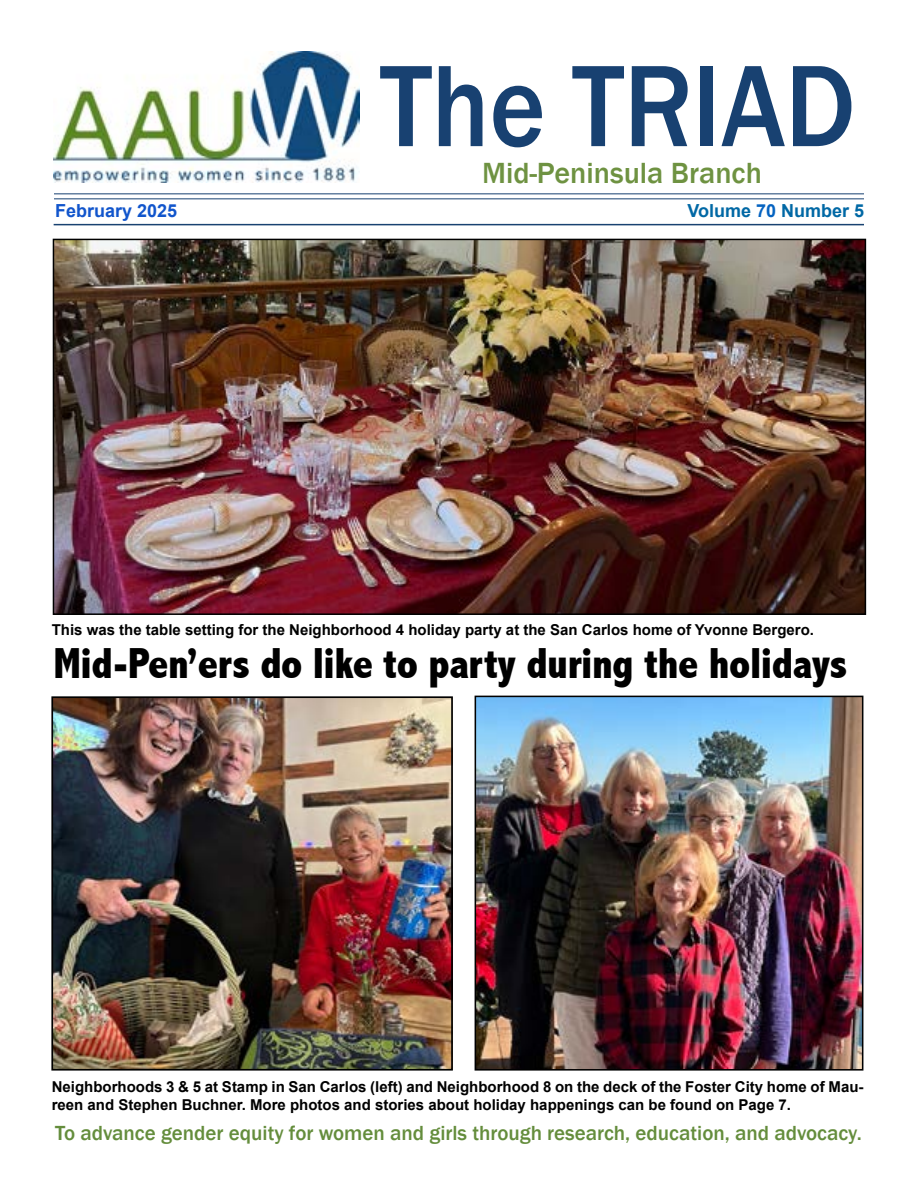
<style>
.page{position:relative;width:918px;height:1188px;background:#fff}
.page>*{position:absolute;margin:0;border:0;box-sizing:border-box;transform-origin:0 0}
.t1{font:500 120px "Franklin Gothic";color:#184171;scale:.89 1}
.t2{font:800 condensed 43.5px "Abadi";letter-spacing:-.01em;color:#000}
.t3{font:500 30px "Franklin Gothic";color:#6e9241}
.t4{font:500 21px "Franklin Gothic";color:#648d3c}
.t5{font:700 18px "Arial";color:#0068a5}
.t6{font:700 18px "Arial";color:#15c}
.t7{font:700 15px/18px "Arial";color:#000}
.s1{color:#0563c1}
</style>
<div class="page">
<hr style="left:54px;top:193px;width:810px;height:1px;background:#184171">
<hr style="left:54px;top:198px;width:810px;height:1px;background:#184171">
<img style="left:54px;top:52px;width:306px;height:131px">
<hr style="left:54px;top:224px;width:810px;height:1px;background:#184271">
<img style="left:56px;top:242px;width:807px;height:370px">
<div style="left:53px;top:239px;width:813px;height:376px;border:2px solid #000"></div>
<img style="left:54px;top:699px;width:396px;height:369px">
<div style="left:51px;top:696px;width:402px;height:375px;border:2px solid #000"></div>
<img style="left:478px;top:699px;width:382px;height:369px">
<div style="left:475px;top:696px;width:388px;height:375px;border:2px solid #000"></div>
<h1 class="t1" style="left:380px;top:32px;width:536px">The TRIAD</h1>
<h3 class="t3" style="left:482px;top:154px;width:281px">Mid-Peninsula Branch</h3>
<p class="t6" style="left:55px;top:199px;width:124px">February 2025</p>
<p class="t5" style="left:687px;top:199px;width:178px">Volume <span class="s1">70</span> Number 5</p>
<p class="t7" style="left:52px;top:621px;width:764px">This was the table setting for the Neighborhood 4 holiday party at the San Carlos home of Yvonne Bergero.</p>
<h2 class="t2" style="left:53px;top:638px;width:796px">Mid-Pen’ers do like to party during the holidays</h2>
<p class="t7" style="left:52px;top:1079px;width:813px">Neighborhoods 3 &amp; 5 at Stamp in San Carlos (left) and Neighborhood 8 on the deck of the Foster City home of Mau&shy;reen and Stephen Buchner. More photos and stories about holiday happenings can be found on Page 7.</p>
<h3 class="t4" style="left:55px;top:1120px;width:808px">To advance gender equity for women and girls through research, education, and advocacy.</h3>
</div>
